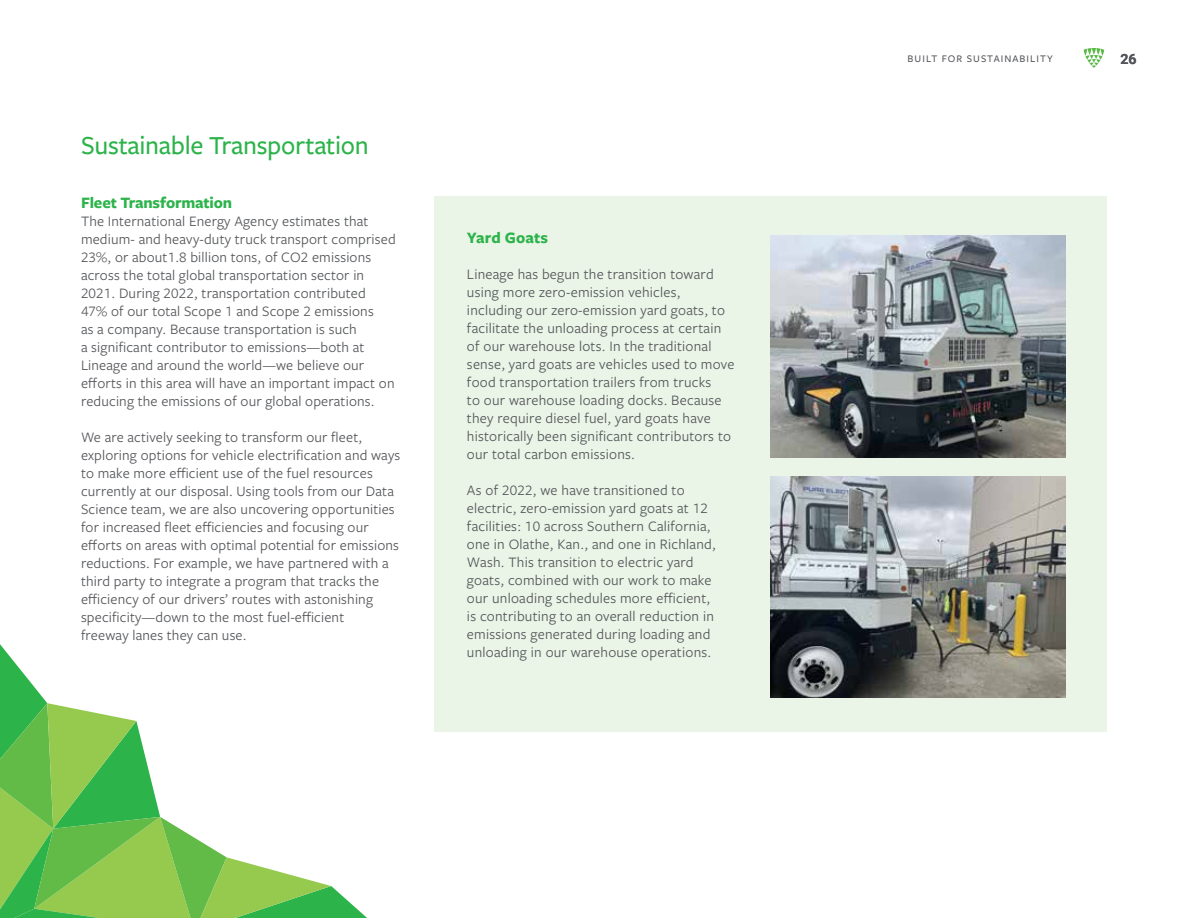
<style>
.page{position:relative;width:1188px;height:918px;background:#fff}
.page>*{position:absolute;margin:0;border:0;box-sizing:border-box;transform-origin:0 0}
.t1{font:500 27px "Freight Sans Pro";letter-spacing:-.01em;color:#2cb34a}
.t2{font:700 16.5px "Freight Sans Pro";letter-spacing:-.01em;color:#2cb34a}
.t3{font:700 16.5px "Freight Sans Pro";letter-spacing:.01em;color:#2cb34a}
.t4{font:15px/18px "Freight Sans Pro";letter-spacing:.01em;color:#545559}
.t5{font:700 14.1px "Roboto";color:#545559}
.t6{font:500 10.5px "Freight Sans Pro";letter-spacing:.1em;color:#545559}
</style>
<div class="page">
<div style="left:434px;top:196px;width:673px;height:536px;background:#eaf4e7"></div>
<svg style="left:1084px;top:48px;width:20px;height:20px"></svg>
<img style="left:771px;top:235px;width:294px;height:222px">
<svg style="left:0;top:644px;width:367px;height:274px"></svg>
<img style="left:771px;top:477px;width:294px;height:221px">
<h1 class="t1" style="left:81px;top:127px;width:289px">Sustainable Transportation</h1>
<p class="t2" style="left:81px;top:191px;width:153px">Fleet Transformation</p>
<p class="t4" style="left:81px;top:211px;width:316px">The International Energy Agency estimates that medium- and heavy-duty truck transport comprised 23%, or about1.8 billion tons, of CO2 emissions across the total global transportation sector in 2021. During 2022, transportation contributed 47% of our total Scope 1 and Scope 2 emissions<br>as a company. Because transportation is such<br>a significant contributor to emissions—both at Lineage and around the world—we believe our efforts in this area will have an important impact on reducing the emissions of our global operations.</p>
<p class="t4" style="left:81px;top:427px;width:321px">We are actively seeking to transform our fleet, exploring options for vehicle electrification and ways to make more efficient use of the fuel resources currently at our disposal. Using tools from our Data Science team, we are also uncovering opportunities for increased fleet efficiencies and focusing our efforts on areas with optimal potential for emissions reductions. For example, we have partnered with a third party to integrate a program that tracks the efficiency of our drivers’ routes with astonishing specificity—down to the most fuel-efficient<br>freeway lanes they can use.</p>
<p class="t3" style="left:467px;top:226px;width:83px">Yard Goats</p>
<p class="t4" style="left:467px;top:265px;width:269px">Lineage has begun the transition toward using more zero-emission vehicles, including our zero-emission yard goats, to facilitate the unloading process at certain of our warehouse lots. In the traditional sense, yard goats are vehicles used to move food transportation trailers from trucks<br>to our warehouse loading docks. Because they require diesel fuel, yard goats have historically been significant contributors to our total carbon emissions.</p>
<p class="t4" style="left:467px;top:481px;width:250px">As of 2022, we have transitioned to electric, zero-emission yard goats at 12 facilities: 10 across Southern California, one in Olathe, Kan., and one in Richland, Wash. This transition to electric yard goats, combined with our work to make our unloading schedules more efficient, is contributing to an overall reduction in emissions generated during loading and unloading in our warehouse operations.</p>
<p class="t6" style="left:908px;top:51px;width:147px">BUILT FOR SUSTAINABILITY</p>
<p class="t5" style="left:1120px;top:49px;width:18px">26</p>
</div>
